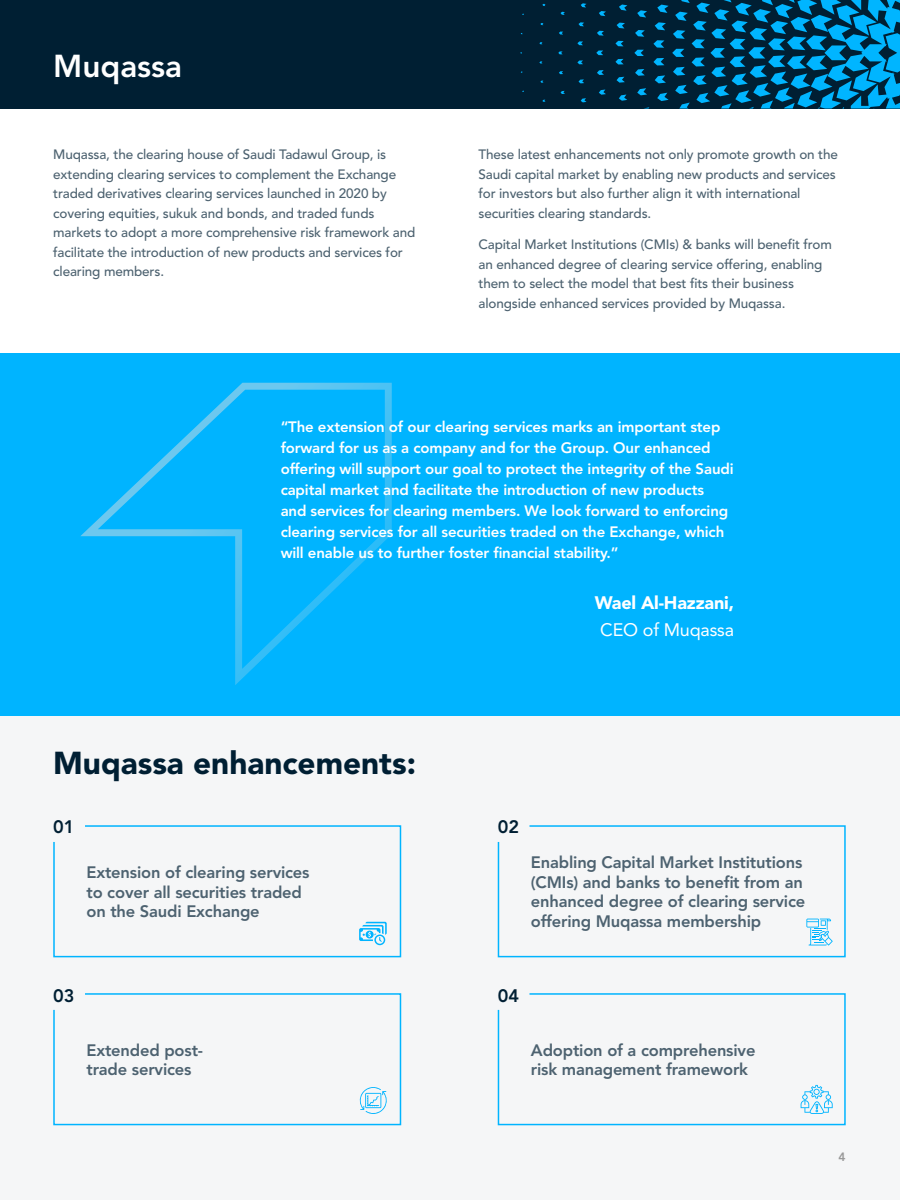
<style>
.page{position:relative;width:900px;height:1200px;background:#fff}
.page>*{position:absolute;margin:0;border:0;box-sizing:border-box;transform-origin:0 0}
.t1{font:900 31.5px "Avenir LT Std";color:#001f33}
.t2{font:800 31.5px "Avenir LT Std";color:#fff}
.t3{font:900 18px "Avenir LT Std";letter-spacing:-.01em;color:#fff}
.t4{font:18px "Avenir LT Std";letter-spacing:-.01em;color:#fff}
.t5{font:800 18px "Avenir LT Std";color:#001f33}
.t6{font:800 16.5px/19.8px "Avenir LT Std";letter-spacing:-.01em;color:#4d6270}
.t7{font:800 15px/21px "Avenir LT Std";letter-spacing:-.01em;color:#fff}
.t8{font:500 13.5px/19.5px "Avenir LT Std";letter-spacing:-.01em;color:#4d6270}
.t9{font:800 12px "Avenir LT Std";color:#999}
</style>
<div class="page">
<div style="left:0;top:705px;width:900px;height:495px;background:#f5f6f7"></div>
<div style="left:0;top:0;width:900px;height:109px;background:#001f33"></div>
<div style="left:0;top:353px;width:900px;height:362px;background:#00b4ff"></div>
<svg style="left:53px;top:825px;width:349px;height:133px"></svg>
<svg style="left:53px;top:993px;width:349px;height:133px"></svg>
<svg style="left:497px;top:825px;width:349px;height:133px"></svg>
<svg style="left:497px;top:993px;width:349px;height:133px"></svg>
<svg style="left:80px;top:383px;width:312px;height:302px"></svg>
<svg style="left:520px;top:0;width:380px;height:109px"></svg>
<svg style="left:359px;top:922px;width:28px;height:23px"></svg>
<svg style="left:806px;top:919px;width:27px;height:27px"></svg>
<svg style="left:359px;top:1085px;width:29px;height:31px"></svg>
<svg style="left:801px;top:1085px;width:32px;height:29px"></svg>
<h1 class="t2" style="left:53px;top:47px;width:130px">Muqassa</h1>
<p class="t8" style="left:53px;top:145px;width:364px">Muqassa, the clearing house of Saudi Tadawul Group, is extending clearing services to complement the Exchange traded derivatives clearing services launched in 2020 by covering equities, sukuk and bonds, and traded funds markets to adopt a more comprehensive risk framework and facilitate the introduction of new products and services for clearing members.</p>
<p class="t8" style="left:478px;top:145px;width:361px">These latest enhancements not only promote growth on the Saudi capital market by enabling new products and services for investors but also further align it with international securities clearing standards.</p>
<p class="t8" style="left:478px;top:235px;width:355px">Capital Market Institutions (CMIs) &amp; banks will benefit from an enhanced degree of clearing service offering, enabling them to select the model that best fits their business alongside enhanced services provided by Muqassa.</p>
<p class="t7" style="left:281px;top:417px;width:454px">“The extension of our clearing services marks an important step forward for us as a company and for the Group. Our enhanced offering will support our goal to protect the integrity of the Saudi capital market and facilitate the introduction of new products<br>and services for clearing members. We look forward to enforcing clearing services for all securities traded on the Exchange, which will enable us to further foster financial stability.”</p>
<h1 class="t1" style="left:53px;top:744px;width:364px">Muqassa enhancements:</h1>
<h2 class="t5" style="left:53px;top:816px;width:23px">01</h2>
<p class="t6" style="left:86px;top:862px;width:225px">Extension of clearing services to cover all securities traded on the Saudi Exchange</p>
<h2 class="t5" style="left:53px;top:985px;width:23px">03</h2>
<p class="t6" style="left:86px;top:1040px;width:118px">Extended post&shy;trade services</p>
<h2 class="t3" style="left:595px;top:592px;width:141px">Wael Al-Hazzani,</h2>
<h2 class="t4" style="left:600px;top:619px;width:135px">CEO of Muqassa</h2>
<h2 class="t5" style="left:498px;top:816px;width:23px">02</h2>
<p class="t6" style="left:531px;top:852px;width:276px">Enabling Capital Market Institutions (CMIs) and banks to benefit from an enhanced degree of clearing service offering Muqassa membership</p>
<h2 class="t5" style="left:498px;top:985px;width:23px">04</h2>
<p class="t6" style="left:531px;top:1040px;width:226px">Adoption of a comprehensive risk management framework</p>
<p class="t9" style="left:839px;top:1150px;width:9px">4</p>
</div>
